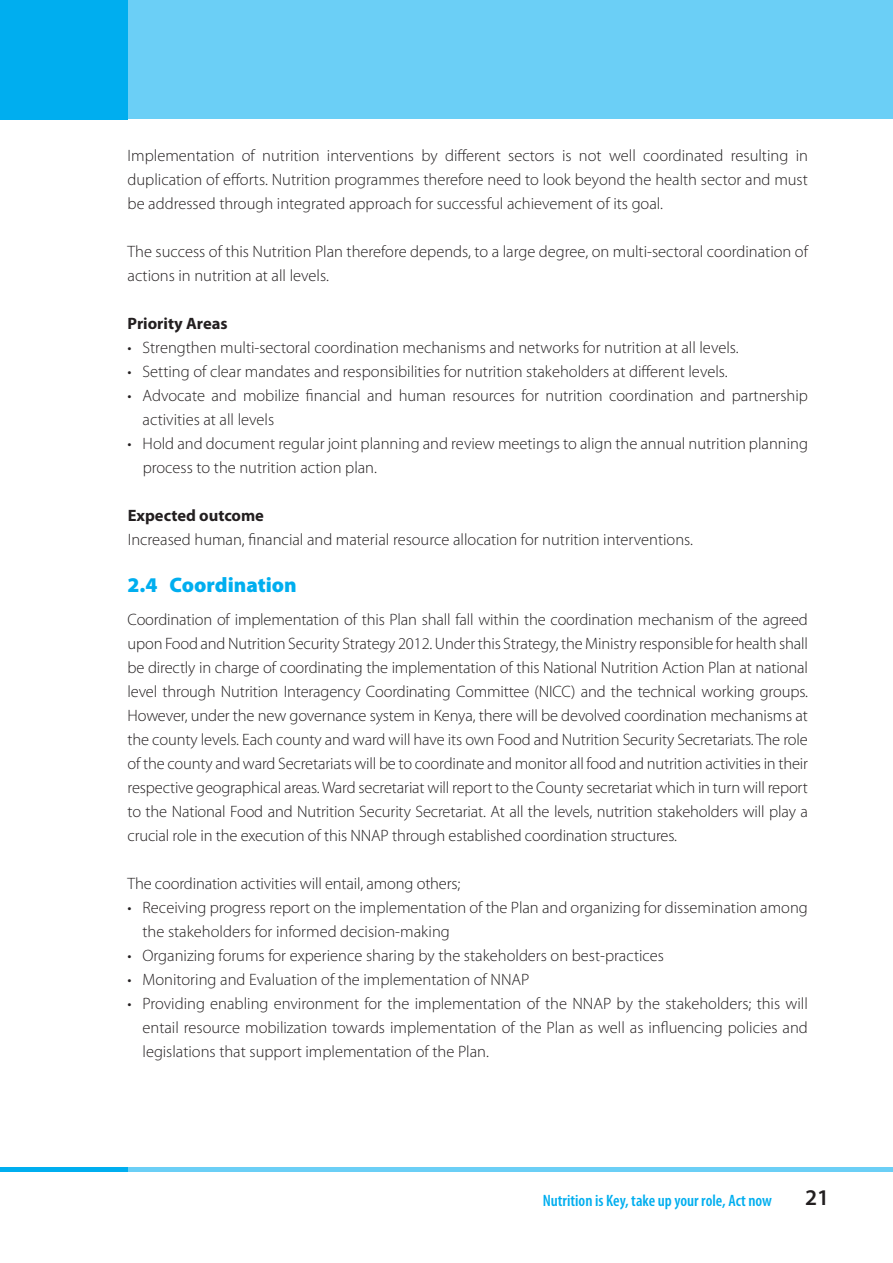
<style>
.page{position:relative;width:893px;height:1263px;background:#fff}
.page>*{position:absolute;margin:0;border:0;box-sizing:border-box;transform-origin:0 0}
.t1{font:600 22.5px "Myriad Pro";color:#231f20}
.t2{font:900 21px "Myriad Pro";color:#00aeef}
.t3{font:300 16.5px/24px "Myriad Pro";color:#231f20}
.t4{font:600 condensed 16.5px "Myriad Pro";color:#00aeef}
.t5{font:700 16.5px "Myriad Pro";color:#231f20}
</style>
<div class="page">
<div style="left:94px;top:0;width:799px;height:119px;background:#6bcff6"></div>
<div style="left:0;top:0;width:128px;height:119px;background:#00aeef"></div>
<hr style="left:94px;top:1168px;width:799px;height:4px;background:#6bcff6">
<hr style="left:0;top:1168px;width:128px;height:4px;background:#00aeef">
<p class="t3" style="left:128px;top:144px;width:682px;text-align:justify">Implementation of nutrition interventions by different sectors is not well coordinated resulting in duplication of efforts. Nutrition programmes therefore need to look beyond the health sector and must be addressed through integrated approach for successful achievement of its goal.</p>
<p class="t3" style="left:128px;top:240px;width:682px">The success of this Nutrition Plan therefore depends, to a large degree, on multi-sectoral coordination of actions in nutrition at all levels.</p>
<p class="t5" style="left:128px;top:313px;width:102px">Priority Areas</p>
<p class="t3" style="left:128px;top:336px;width:613px">• Strengthen multi-sectoral coordination mechanisms and networks for nutrition at all levels.</p>
<p class="t3" style="left:128px;top:360px;width:602px">• Setting of clear mandates and responsibilities for nutrition stakeholders at different levels.</p>
<p class="t3" style="left:143px;top:384px;width:667px;text-indent:-15px">• Advocate and mobilize financial and human resources for nutrition coordination and partnership activities at all levels</p>
<p class="t3" style="left:143px;top:432px;width:667px;text-indent:-15px">• Hold and document regular joint planning and review meetings to align the annual nutrition planning process to the nutrition action plan.</p>
<p class="t5" style="left:128px;top:505px;width:138px">Expected outcome</p>
<p class="t3" style="left:128px;top:528px;width:567px">Increased human, financial and material resource allocation for nutrition interventions.</p>
<p class="t2" style="left:128px;top:571px;width:171px">2.4 Coordination</p>
<p class="t3" style="left:128px;top:607px;width:682px;text-align:justify">Coordination of implementation of this Plan shall fall within the coordination mechanism of the agreed upon Food and Nutrition Security Strategy 2012. Under this Strategy, the Ministry responsible for health shall be directly in charge of coordinating the implementation of this National Nutrition Action Plan at national level through Nutrition Interagency Coordinating Committee (NICC) and the technical working groups.<br>However, under the new governance system in Kenya, there will be devolved coordination mechanisms at the county levels. Each county and ward will have its own Food and Nutrition Security Secretariats. The role of the county and ward Secretariats will be to coordinate and monitor all food and nutrition activities in their respective geographical areas. Ward secretariat will report to the County secretariat which in turn will report to the National Food and Nutrition Security Secretariat. At all the levels, nutrition stakeholders will play a crucial role in the execution of this NNAP through established coordination structures.</p>
<p class="t3" style="left:128px;top:871px;width:334px">The coordination activities will entail, among others;</p>
<p class="t3" style="left:142px;top:895px;width:667px;text-indent:-15px">• Receiving progress report on the implementation of the Plan and organizing for dissemination among the stakeholders for informed decision-making</p>
<p class="t3" style="left:127px;top:943px;width:538px">• Organizing forums for experience sharing by the stakeholders on best-practices</p>
<p class="t3" style="left:127px;top:967px;width:403px">• Monitoring and Evaluation of the implementation of NNAP</p>
<p class="t3" style="left:142px;top:991px;width:667px;text-align:justify;text-indent:-15px">• Providing enabling environment for the implementation of the NNAP by the stakeholders; this will entail resource mobilization towards implementation of the Plan as well as influencing policies and legislations that support implementation of the Plan.</p>
<p class="t4" style="left:543px;top:1190px;width:231px">Nutrition is Key, take up your role, Act now</p>
<h1 class="t1" style="left:805px;top:1183px;width:26px">21</h1>
</div>
